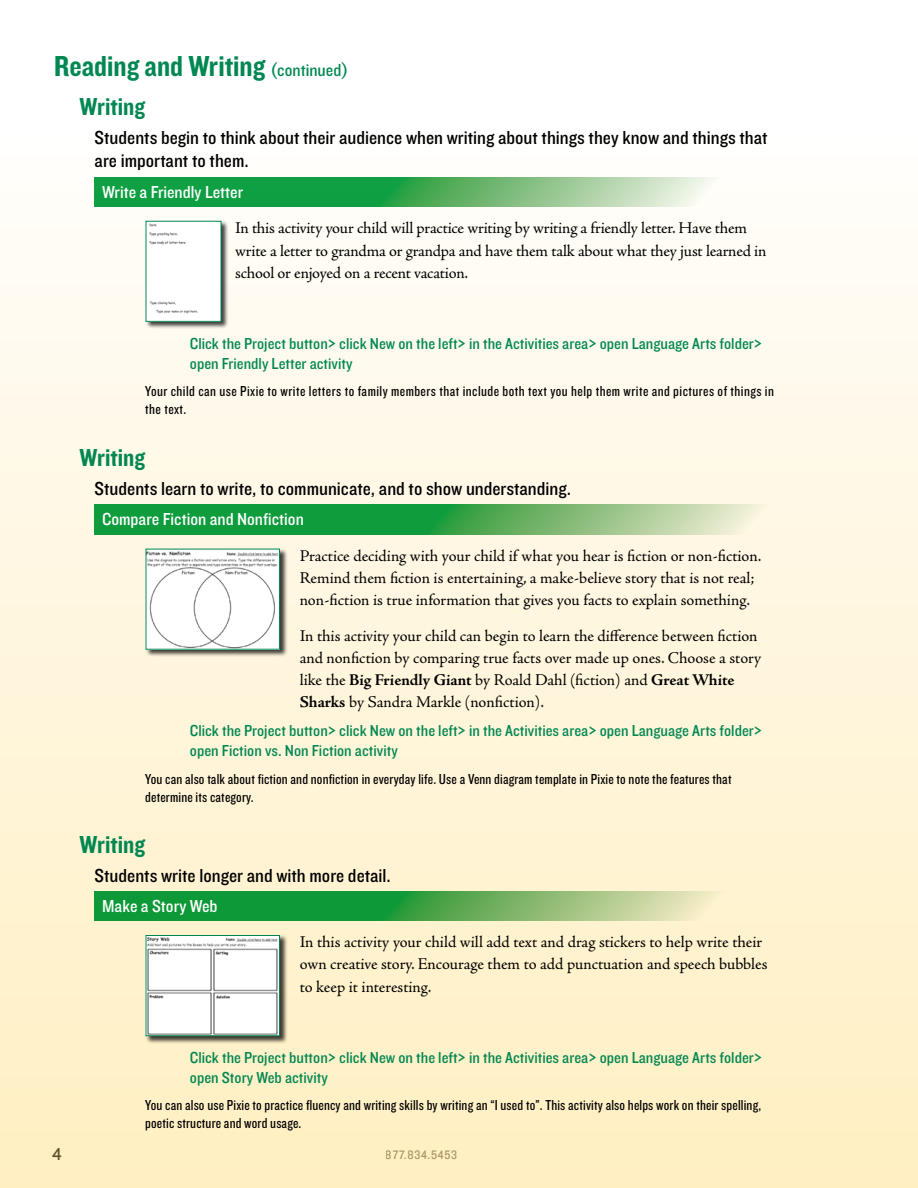
<style>
.page{position:relative;width:918px;height:1188px;background:#fff}
.page>*{position:absolute;margin:0;border:0;box-sizing:border-box;transform-origin:0 0}
.t1{font:30px "Knockout HTF50 Welterweight";color:#008752}
.t2{font:25.5px "Knockout HTF50 Welterweight";color:#008752}
.t3{font:19.5px/23.4px "Knockout HTF30 Junior Welterwt";color:#000}
.t4{font:18px "Knockout HTF30 Junior Welterwt";color:#fff}
.t5{font:18px "Knockout HTF31 Junior Middlewt";color:#5f522c}
.t6{font:16.5px/22.2px "Adobe Jenson Pro";letter-spacing:-.005em;color:#000}
.t7{font:16.5px/19.8px "Knockout HTF30 Junior Welterwt";color:#008752}
.t8{font:15px/18px "Knockout HTF29 Junior Liteweight";letter-spacing:.01em;color:#000}
.t9{font:15px/18px "Knockout HTF29 Junior Liteweight";letter-spacing:.03em;color:#000}
.t10{font:12.75px "Knockout HTF30 Junior Welterwt";letter-spacing:.06em;color:#aa9f82}
.s1{font-family:"Knockout HTF30 Junior Welterwt";font-size:18px}
.s2{font-weight:700}
</style>
<div class="page">
<div style="left:0;top:0;width:918px;height:1188px;background:linear-gradient(to bottom,#feffff,#ffeec1)"></div>
<svg style="left:95px;top:177px;width:679px;height:30px;background:#63bb79"></svg>
<div style="left:145px;top:935px;width:142px;height:109px;background:#000;opacity:.75"></div>
<img style="left:148px;top:937px;width:130px;height:97px">
<div style="left:146px;top:935px;width:134px;height:101px;border:1px solid #008752"></div>
<svg style="left:95px;top:891px;width:679px;height:30px;background:#62b365"></svg>
<svg style="left:95px;top:505px;width:679px;height:29px;background:#52b064"></svg>
<div style="left:145px;top:548px;width:142px;height:109px;background:#000;opacity:.75"></div>
<img style="left:148px;top:551px;width:130px;height:97px">
<div style="left:145px;top:221px;width:84px;height:108px;background:#000;opacity:.75"></div>
<img style="left:148px;top:223px;width:71px;height:97px">
<h1 class="t1" style="left:54px;top:51px;width:296px">Reading and Writing <span class="s1">(continued)</span></h1>
<h2 class="t2" style="left:80px;top:93px;width:67px">Writing</h2>
<p class="t3" style="left:95px;top:127px;width:675px">Students begin to think about their audience when writing about things they know and things that are important to them.</p>
<p class="t4" style="left:102px;top:183px;width:143px">Write a Friendly Letter</p>
<p class="t6" style="left:235px;top:217px;width:533px">In this activity your child will practice writing by writing a friendly letter. Have them write a letter to grandma or grandpa and have them talk about what they just learned in school or enjoyed on a recent vacation.</p>
<p class="t7" style="left:190px;top:334px;width:574px">Click the Project button&gt; click New on the left&gt; in the Activities area&gt; open Language Arts folder&gt; open Friendly Letter activity</p>
<p class="t9" style="left:145px;top:383px;width:630px">Your child can use Pixie to write letters to family members that include both text you help them write and pictures of things in the text.</p>
<h2 class="t2" style="left:80px;top:445px;width:67px">Writing</h2>
<p class="t3" style="left:95px;top:478px;width:478px">Students learn to write, to communicate, and to show understanding.</p>
<p class="t4" style="left:102px;top:510px;width:203px">Compare Fiction and Nonfiction</p>
<p class="t6" style="left:300px;top:545px;width:463px">Practice deciding with your child if what you hear is fiction or non-fiction.<br>Remind them fiction is entertaining, a make-believe story that is not real; non-fiction is true information that gives you facts to explain something.</p>
<p class="t6" style="left:300px;top:625px;width:463px">In this activity your child can begin to learn the difference between fiction and nonfiction by comparing true facts over made up ones. Choose a story like the <span class="s2">Big Friendly Giant</span> by Roald Dahl (fiction) and <span class="s2">Great White Sharks</span> by Sandra Markle (nonfiction).</p>
<p class="t7" style="left:190px;top:722px;width:574px">Click the Project button&gt; click New on the left&gt; in the Activities area&gt; open Language Arts folder&gt; open Fiction vs. Non Fiction activity</p>
<p class="t8" style="left:145px;top:770px;width:588px">You can also talk about fiction and nonfiction in everyday life. Use a Venn diagram template in Pixie to note the features that determine its category.</p>
<h2 class="t2" style="left:80px;top:831px;width:67px">Writing</h2>
<p class="t3" style="left:95px;top:864px;width:298px">Students write longer and with more detail.</p>
<p class="t4" style="left:102px;top:896px;width:117px">Make a Story Web</p>
<p class="t6" style="left:300px;top:931px;width:469px">In this activity your child will add text and drag stickers to help write their own creative story. Encourage them to add punctuation and speech bubbles to keep it interesting.</p>
<p class="t7" style="left:190px;top:1048px;width:574px">Click the Project button&gt; click New on the left&gt; in the Activities area&gt; open Language Arts folder&gt; open Story Web activity</p>
<p class="t8" style="left:145px;top:1096px;width:617px">You can also use Pixie to practice fluency and writing skills by writing an “I used to”. This activity also helps work on their spelling, poetic structure and word usage.</p>
<p class="t5" style="left:52px;top:1144px;width:11px">4</p>
<p class="t10" style="left:386px;top:1148px;width:73px">877.834.5453</p>
</div>
